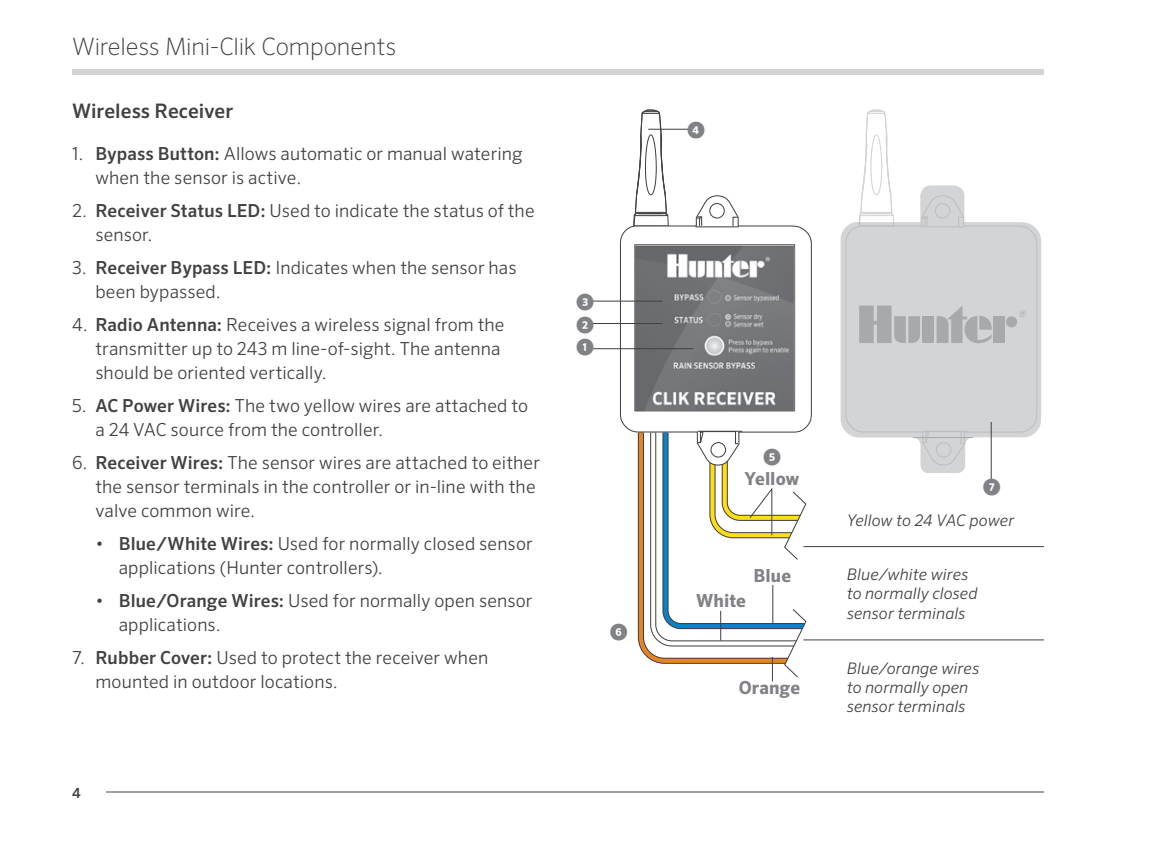
<style>
.page{position:relative;width:1152px;height:864px;background:#fff}
.page>*{position:absolute;margin:0;border:0;box-sizing:border-box;transform-origin:0 0}
.t1{font:200 24px "Sero Pro";letter-spacing:-.01em;color:#414042}
.t2{font:500 20px "Sero Pro";color:#414042}
.t3{font:300 18px/24px "Sero Pro";letter-spacing:.005em;color:#414042}
.t4{font:700 18px "Sero Pro";letter-spacing:.005em;color:#808285}
.t5{font:italic 300 16px/19.2px "Sero Pro";letter-spacing:.005em;color:#414042}
.t6{font:500 14px "Sero Pro";color:#414042}
.s1{font-weight:500}
</style>
<div class="page">
<div style="left:72px;top:69px;width:972px;height:6px;background:#d1d3d4"></div>
<hr style="left:72px;top:792px;width:972px;height:1px;background:#414042">
<div style="left:72px;top:776px;width:33px;height:33px;background:#fff"></div>
<svg style="left:637px;top:466px;width:10px;height:191px"></svg>
<svg style="left:636px;top:109px;width:33px;height:86px"></svg>
<svg style="left:619px;top:195px;width:193px;height:271px"></svg>
<hr style="left:696px;top:226px;width:43px;height:1px;background:#414042">
<svg style="left:732px;top:216px;width:7px;height:11px"></svg>
<svg style="left:696px;top:215px;width:7px;height:12px"></svg>
<div style="left:709px;top:203px;width:16px;height:16px;border:1px solid #414042;border-radius:50%"></div>
<svg style="left:862px;top:109px;width:28px;height:76px"></svg>
<svg style="left:841px;top:185px;width:200px;height:288px;fill:#d3d4d5"></svg>
<svg style="left:1020px;top:311px;width:6px;height:6px"></svg>
<div style="left:922px;top:316px;width:12px;height:27px;background:#a7a9ac"></div>
<div style="left:1006px;top:316px;width:11px;height:11px;background:#a7a9ac;border-radius:50%"></div>
<div style="left:993px;top:316px;width:12px;height:27px;background:#a7a9ac"></div>
<svg style="left:937px;top:306px;width:55px;height:37px;background:#babbbd"></svg>
<svg style="left:859px;top:306px;width:61px;height:37px;background:#b2b3b6"></svg>
<img style="left:627px;top:241px;width:174px;height:174px">
<hr style="left:991px;top:422px;width:1px;height:57px;background:#414042">
<hr style="left:804px;top:546px;width:240px;height:1px;background:#414042">
<hr style="left:804px;top:639px;width:240px;height:1px;background:#414042">
<hr style="left:592px;top:301px;width:70px;height:1px;background:#414042">
<hr style="left:648px;top:129px;width:40px;height:1px;background:#414042">
<hr style="left:592px;top:323px;width:70px;height:1px;background:#414042">
<hr style="left:592px;top:348px;width:102px;height:1px;background:#414042">
<svg style="left:647px;top:426px;width:164px;height:255px"></svg>
<h1 class="t1" style="left:72px;top:32px;width:326px">Wireless Mini-Clik Components</h1>
<p class="t2" style="left:72px;top:99px;width:163px">Wireless Receiver</p>
<p class="t3" style="left:95px;top:141px;width:429px;text-indent:-23px">1. <span class="s1">Bypass Button:</span> Allows automatic or manual watering when the sensor is active.</p>
<p class="t3" style="left:95px;top:198px;width:441px;text-indent:-23px">2. <span class="s1">Receiver Status LED:</span> Used to indicate the status of the sensor.</p>
<p class="t3" style="left:95px;top:255px;width:423px;text-indent:-23px">3. <span class="s1">Receiver Bypass LED:</span> Indicates when the sensor has been bypassed.</p>
<p class="t3" style="left:95px;top:312px;width:411px;text-indent:-23px">4. <span class="s1">Radio Antenna:</span> Receives a wireless signal from the transmitter up to 243 m line-of-sight. The antenna should be oriented vertically.</p>
<p class="t3" style="left:95px;top:393px;width:434px;text-indent:-23px">5. <span class="s1">AC Power Wires:</span> The two yellow wires are attached to a 24 VAC source from the controller.</p>
<p class="t3" style="left:95px;top:450px;width:446px;text-indent:-23px">6. <span class="s1">Receiver Wires:</span> The sensor wires are attached to either the sensor terminals in the controller or in-line with the valve common wire.</p>
<p class="t3" style="left:119px;top:531px;width:415px;text-indent:-23px">• <span class="s1">Blue/White Wires:</span> Used for normally closed sensor applications (Hunter controllers).</p>
<p class="t3" style="left:119px;top:588px;width:415px;text-indent:-23px">• <span class="s1">Blue/Orange Wires:</span> Used for normally open sensor applications.</p>
<p class="t3" style="left:95px;top:645px;width:394px;text-indent:-23px">7. <span class="s1">Rubber Cover:</span> Used to protect the receiver when mounted in outdoor locations.</p>
<p class="t4" style="left:576px;top:290px;width:19px">➌</p>
<p class="t4" style="left:576px;top:314px;width:19px">➋</p>
<p class="t4" style="left:576px;top:336px;width:19px">➊</p>
<p class="t4" style="left:610px;top:620px;width:19px">➏</p>
<p class="t6" style="left:72px;top:784px;width:10px">4</p>
<p class="t4" style="left:687px;top:118px;width:19px">➍</p>
<p class="t4" style="left:763px;top:445px;width:19px">➎</p>
<p class="t4" style="left:744px;top:468px;width:56px">Yellow</p>
<p class="t4" style="left:696px;top:590px;width:51px">White</p>
<p class="t4" style="left:753px;top:564px;width:39px">Blue</p>
<p class="t4" style="left:739px;top:676px;width:63px">Orange</p>
<p class="t4" style="left:983px;top:476px;width:19px">➐</p>
<p class="t5" style="left:847px;top:511px;width:169px">Yellow to 24 VAC power</p>
<p class="t5" style="left:847px;top:565px;width:132px">Blue/white wires to normally closed sensor terminals</p>
<p class="t5" style="left:847px;top:658px;width:134px">Blue/orange wires to normally open sensor terminals</p>
</div>
